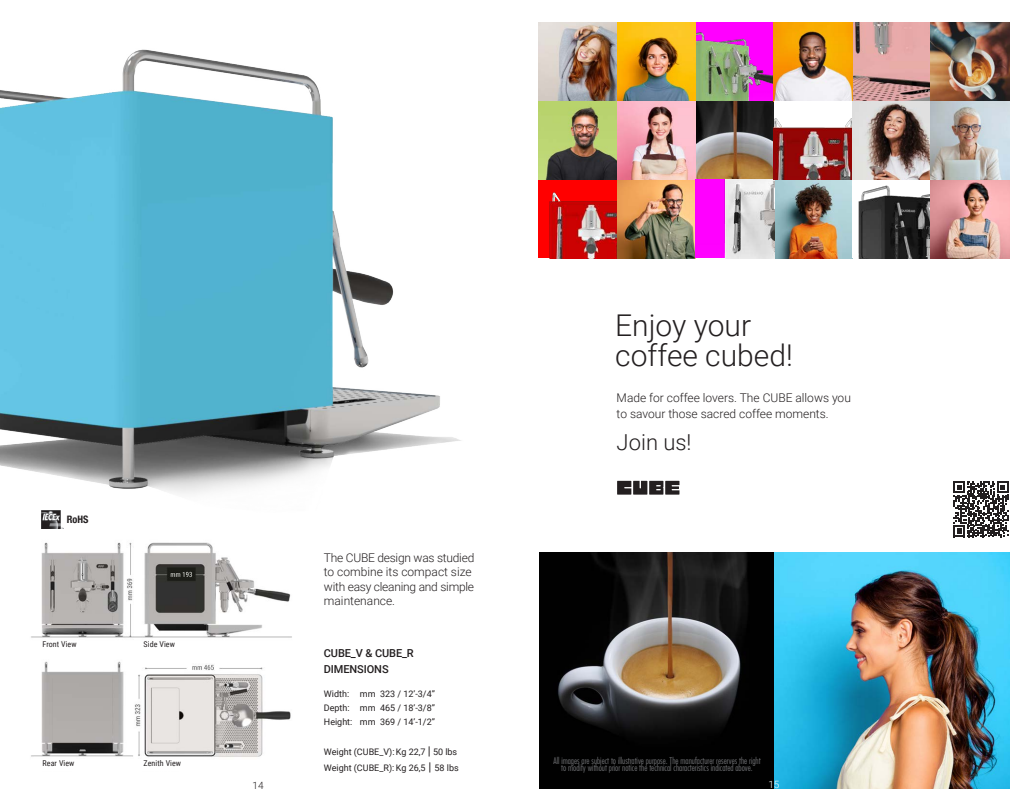
<style>
.page{position:relative;width:1032px;height:811px;background:#fff}
.page>*{position:absolute;margin:0;border:0;box-sizing:border-box;transform-origin:0 0}
.t1{font:300 30px/30px "Roboto";color:#231f20}
.t2{font:300 22px "Roboto";color:#231f20}
.t3{font:300 12px/14.4px "Roboto";letter-spacing:-.02em;color:#231f20}
.t4{font:300 12px/16px "Roboto";color:#231f20}
.t5{font:500 11px/16px "Roboto";letter-spacing:-.01em;color:#231f20}
.t6{font:700 condensed 10.3px "Helvetica Neue";color:#231f20}
.t7{font:300 10px "Roboto";color:#231f20}
.t8{font:300 10px "Roboto";color:#fff}
.t9{font:300 condensed 9px/7.6px "Futura Std";color:#6d6e71;text-align:center}
.t10{font:9px/14px "Roboto";color:#231f20;text-align:justify}
.t11{font:8px "Roboto Condensed";letter-spacing:.01em;color:#231f20}
.s1{font-size:12px}
</style>
<div class="page">
<img style="left:539px;top:553px;width:235px;height:235px">
<img style="left:0;top:49px;width:461px;height:464px">
<img style="left:774px;top:553px;width:235px;height:235px">
<svg style="left:617px;top:481px;width:62px;height:13px"></svg>
<img style="left:539px;top:23px;width:78px;height:157px">
<div style="left:539px;top:180px;width:78px;height:78px;background:#f00"></div>
<img style="left:549px;top:192px;width:68px;height:66px">
<img style="left:695px;top:23px;width:79px;height:157px">
<img style="left:774px;top:23px;width:235px;height:78px">
<img style="left:774px;top:180px;width:235px;height:78px">
<img style="left:617px;top:23px;width:78px;height:235px">
<svg style="left:695px;top:180px;width:79px;height:78px;background:#e181e1"></svg>
<img style="left:774px;top:118px;width:78px;height:62px">
<svg style="left:852px;top:180px;width:79px;height:78px"></svg>
<img style="left:852px;top:101px;width:157px;height:79px">
<img style="left:31px;top:542px;width:261px;height:215px">
<svg style="left:953px;top:481px;width:55px;height:56px"></svg>
<img style="left:42px;top:510px;width:21px;height:19px">
<div style="left:32px;top:641px;width:147px;height:12px;background:#fff"></div>
<p class="t6" style="left:67px;top:514px;width:23px">RoHS</p>
<p class="t11" style="left:43px;top:641px;width:36px">Front View</p>
<p class="t11" style="left:43px;top:760px;width:33px">Rear View</p>
<p class="t11" style="left:144px;top:641px;width:33px">Side View</p>
<p class="t11" style="left:144px;top:760px;width:39px">Zenith View</p>
<h1 class="t1" style="left:615px;top:312px;width:179px">Enjoy your coffee cubed!</h1>
<h3 class="t3" style="left:324px;top:551px;width:152px">The CUBE design was studied to combine its compact size with easy cleaning and simple maintenance.</h3>
<p class="t5" style="left:324px;top:645px;width:91px">CUBE_V &amp; CUBE_R<br>DIMENSIONS</p>
<p class="t10" style="left:324px;top:687px;width:113px">Width: mm 323 / 12’-3/4” Depth: mm 465 / 18’-3/8” Height: mm 369 / 14’-1/2”</p>
<p class="t10" style="left:324px;top:744px;width:136px;line-height:16px">Weight (CUBE_V): Kg 22,7 <span class="s1">|</span> 50 lbs<br>Weight (CUBE_R): Kg 26,5 <span class="s1">|</span> 58 lbs</p>
<h3 class="t4" style="left:617px;top:390px;width:236px">Made for coffee lovers. The CUBE allows you to savour those sacred coffee moments.</h3>
<h2 class="t2" style="left:617px;top:433px;width:76px">Join us!</h2>
<p class="t9" style="left:553px;top:757px;width:209px">All images are subject to illustrative purpose. The manufacturer reserves the right to modify without prior notice the technical characteristics indicated above.</p>
<p class="t7" style="left:253px;top:781px;width:13px">14</p>
<p class="t8" style="left:768px;top:780px;width:13px">15</p>
</div>
